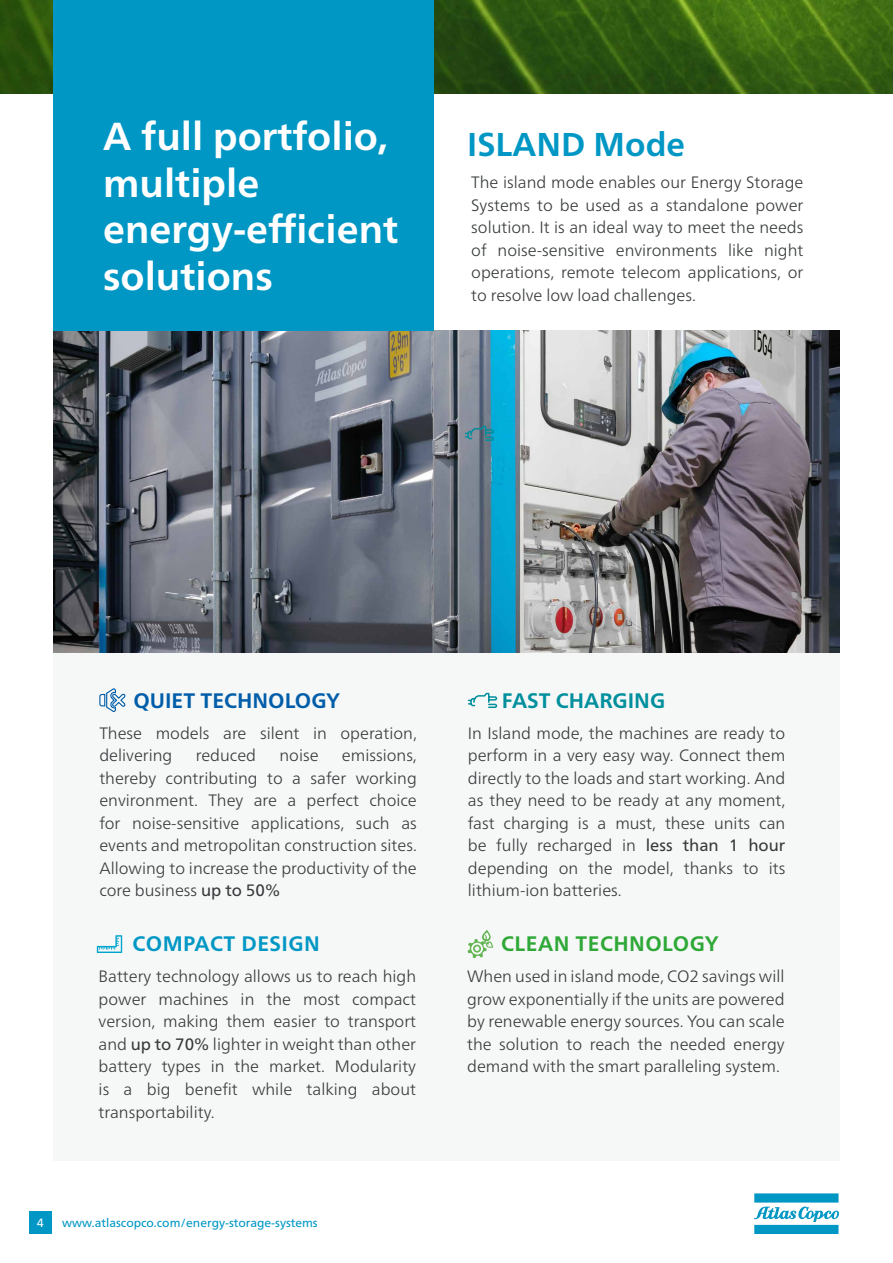
<style>
.page{position:relative;width:893px;height:1263px;background:#fff}
.page>*{position:absolute;margin:0;border:0;box-sizing:border-box;transform-origin:0 0}
.t1{font:700 39px/46.5px "Neue Frutiger World";color:#fff}
.t2{font:700 33px "Neue Frutiger World";color:#0097c4}
.t3{font:700 21px "Neue Frutiger World";color:#005da9}
.t4{font:700 21px "Neue Frutiger World";letter-spacing:.02em;color:#2ea836}
.t5{font:700 21px "Neue Frutiger World";letter-spacing:.02em;color:#0097c4}
.t6{font:700 21px "Neue Frutiger World";color:#008f9d}
.t7{font:300 16.5px/22.5px "Neue Frutiger World";color:#373a3b;text-align:justify}
.t8{font:12px "Neue Frutiger World";color:#0097c4}
.t9{font:12px "Neue Frutiger World";color:#fff}
.s1{font-weight:400}
</style>
<div class="page">
<svg style="left:754px;top:1193px;width:85px;height:41px"></svg>
<div style="left:29px;top:1211px;width:22px;height:23px;background:#0097c4"></div>
<div style="left:53px;top:653px;width:787px;height:508px;background:#f6f7f7"></div>
<img style="left:0;top:0;width:893px;height:94px">
<img style="left:53px;top:331px;width:787px;height:322px">
<div style="left:53px;top:0;width:380px;height:331px;background:#0097c4"></div>
<svg style="left:99px;top:688px;width:27px;height:25px"></svg>
<svg style="left:97px;top:935px;width:25px;height:18px"></svg>
<svg style="left:464px;top:425px;width:31px;height:17px"></svg>
<svg style="left:467px;top:930px;width:26px;height:28px"></svg>
<svg style="left:468px;top:692px;width:30px;height:16px"></svg>
<h1 class="t1" style="left:103px;top:113px;width:297px">A full portfolio, multiple energy-efficient solutions</h1>
<h2 class="t2" style="left:467px;top:115px;width:219px">ISLAND Mode</h2>
<p class="t7" style="left:471px;top:171px;width:334px">The island mode enables our Energy Storage Systems to be used as a standalone power solution. It is an ideal way to meet the needs of noise-sensitive environments like night operations, remote telecom applications, or to resolve low load challenges.</p>
<p class="t3" style="left:133px;top:682px;width:208px">QUIET TECHNOLOGY</p>
<p class="t7" style="left:99px;top:722px;width:319px">These models are silent in operation, delivering</p>
<p class="t7" style="left:196px;top:744px;width:62px">reduced</p>
<p class="t7" style="left:279px;top:744px;width:41px">noise</p>
<p class="t7" style="left:99px;top:744px;width:319px;text-indent:243px">emissions, thereby contributing to a safer working environment. They are a perfect choice for noise-sensitive applications, such as events and metropolitan construction sites.<br>Allowing to increase the productivity of the core business <span class="s1">up to 50%</span></p>
<p class="t5" style="left:133px;top:925px;width:189px">COMPACT DESIGN</p>
<p class="t7" style="left:99px;top:965px;width:319px">Battery technology allows us to reach high power machines in the most compact version, making them easier to transport and <span class="s1">up to 70%</span> lighter in weight than other battery types in the market. Modularity is a big benefit while talking about transportability.</p>
<p class="t9" style="left:37px;top:1214px;width:8px">4</p>
<p class="t8" style="left:62px;top:1213px;width:257px">www.atlascopco.com/energy-storage-systems</p>
<p class="t6" style="left:502px;top:682px;width:165px">FAST CHARGING</p>
<p class="t7" style="left:468px;top:722px;width:319px">In Island mode, the machines are ready to perform in a very easy way. Connect them directly to the loads and start working. And as they need to be ready at any moment, fast charging is a must, these units can be fully recharged in <span class="s1">less than 1 hour </span>depending on the model, thanks to its lithium-ion batteries.</p>
<p class="t4" style="left:501px;top:925px;width:219px">CLEAN TECHNOLOGY</p>
<p class="t7" style="left:467px;top:965px;width:319px">When used in island mode, CO2 savings will grow exponentially if the units are powered by renewable energy sources. You can scale the solution to reach the needed energy demand with the smart paralleling system.</p>
</div>
